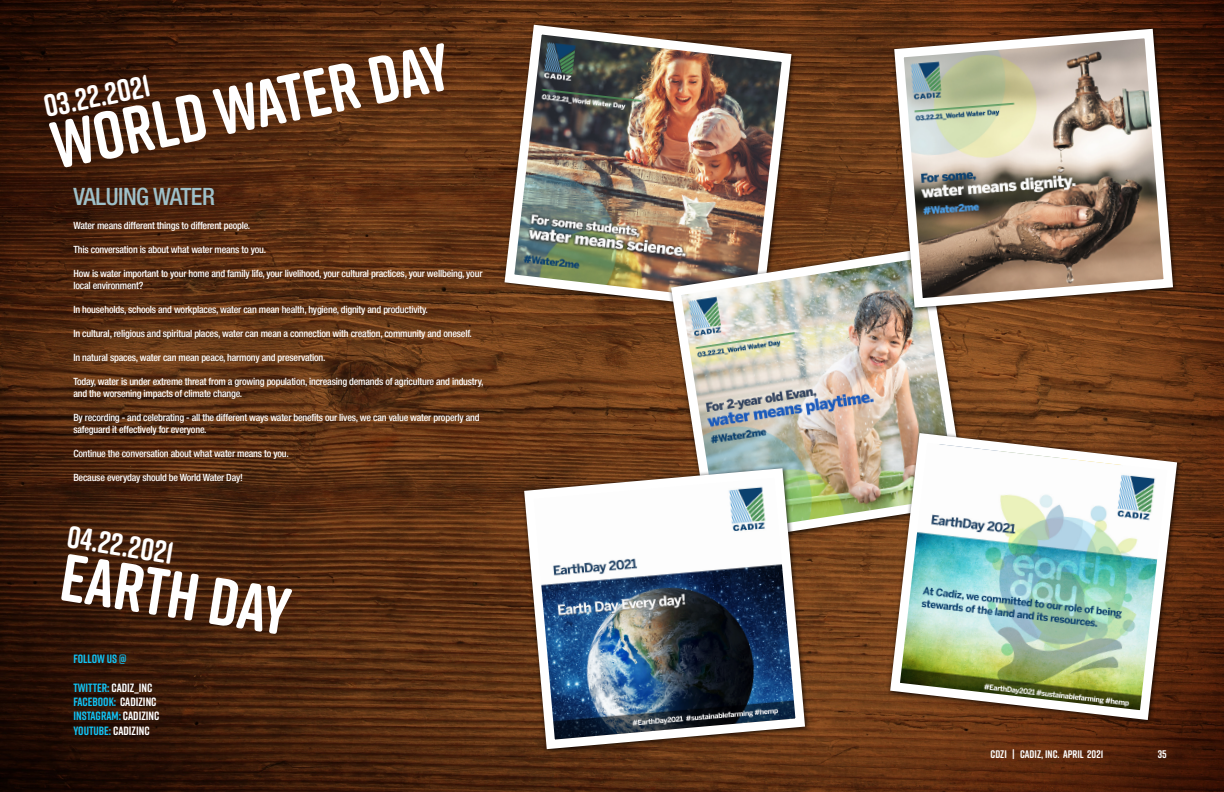
<style>
.page{position:relative;width:1224px;height:792px;background:#fff}
.page>*{position:absolute;margin:0;border:0;box-sizing:border-box;transform-origin:0 0}
.t1{font:700 66.8px "Rift Soft";color:#fff}
.t2{font:700 31px "Rift Soft";color:#fff}
.t3{font:500 condensed 24px "Helvetica Neue";letter-spacing:-.02em;color:#9ec0c9}
.t4{font:700 12px/14.4px "Rift";color:#12c3f4}
.t5{font:700 11px "Rift Soft";color:#fff}
.t6{font:500 condensed 10px/12px "Helvetica Neue";letter-spacing:-.02em;color:#fff}
.s1{color:#fff}
</style>
<div class="page">
<img style="left:0;top:0;width:1224px;height:792px">
<img style="left:500px;top:20px;width:296px;height:297px">
<img style="left:666px;top:243px;width:306px;height:306px">
<img style="left:885px;top:428px;width:297px;height:297px">
<img style="left:889px;top:24px;width:289px;height:288px">
<img style="left:519px;top:463px;width:291px;height:291px">
<h1 class="t1" style="left:43px;top:98px;width:407px;rotate:-11deg">WORLD WATER DAY</h1>
<h2 class="t2" style="left:40px;top:84px;width:109px;rotate:-11deg">03.22.2021</h2>
<h3 class="t3" style="left:73px;top:182px;width:143px">VALUING WATER</h3>
<p class="t6" style="left:73px;top:219px;width:178px">Water means different things to different people.</p>
<p class="t6" style="left:73px;top:243px;width:194px">This conversation is about what water means to you.</p>
<p class="t6" style="left:73px;top:267px;width:411px">How is water important to your home and family life, your livelihood, your cultural practices, your wellbeing, your local environment?</p>
<p class="t6" style="left:73px;top:303px;width:356px">In households, schools and workplaces, water can mean health, hygiene, dignity and productivity.</p>
<p class="t6" style="left:73px;top:327px;width:400px">In cultural, religious and spiritual places, water can mean a connection with creation, community and oneself.</p>
<p class="t6" style="left:73px;top:351px;width:254px">In natural spaces, water can mean peace, harmony and preservation.</p>
<p class="t6" style="left:73px;top:375px;width:411px">Today, water is under extreme threat from a growing population, increasing demands of agriculture and industry, and the worsening impacts of climate change.</p>
<p class="t6" style="left:73px;top:411px;width:408px">By recording - and celebrating - all the different ways water benefits our lives, we can value water properly and safeguard it effectively for everyone.</p>
<p class="t6" style="left:73px;top:447px;width:217px">Continue the conversation about what water means to you.</p>
<p class="t6" style="left:73px;top:471px;width:171px">Because everyday should be World Water Day!</p>
<h2 class="t2" style="left:71px;top:515px;width:109px;rotate:9deg">04.22.2021</h2>
<h1 class="t1" style="left:69px;top:529px;width:233px;rotate:9deg">EARTH DAY</h1>
<p class="t4" style="left:73px;top:651px;width:55px">FOLLOW US @</p>
<p class="t4" style="left:73px;top:680px;width:88px">TWITTER: <span class="s1">CADIZ_INC<br></span>FACEBOOK: <span class="s1">CADIZINC<br></span>INSTAGRAM: <span class="s1">CADIZINC<br></span>YOUTUBE: <span class="s1">CADIZINC</span></p>
<p class="t5" style="left:991px;top:746px;width:114px">CDZI | CADIZ, INC. APRIL 2021</p>
<p class="t5" style="left:1158px;top:746px;width:10px">35</p>
</div>
